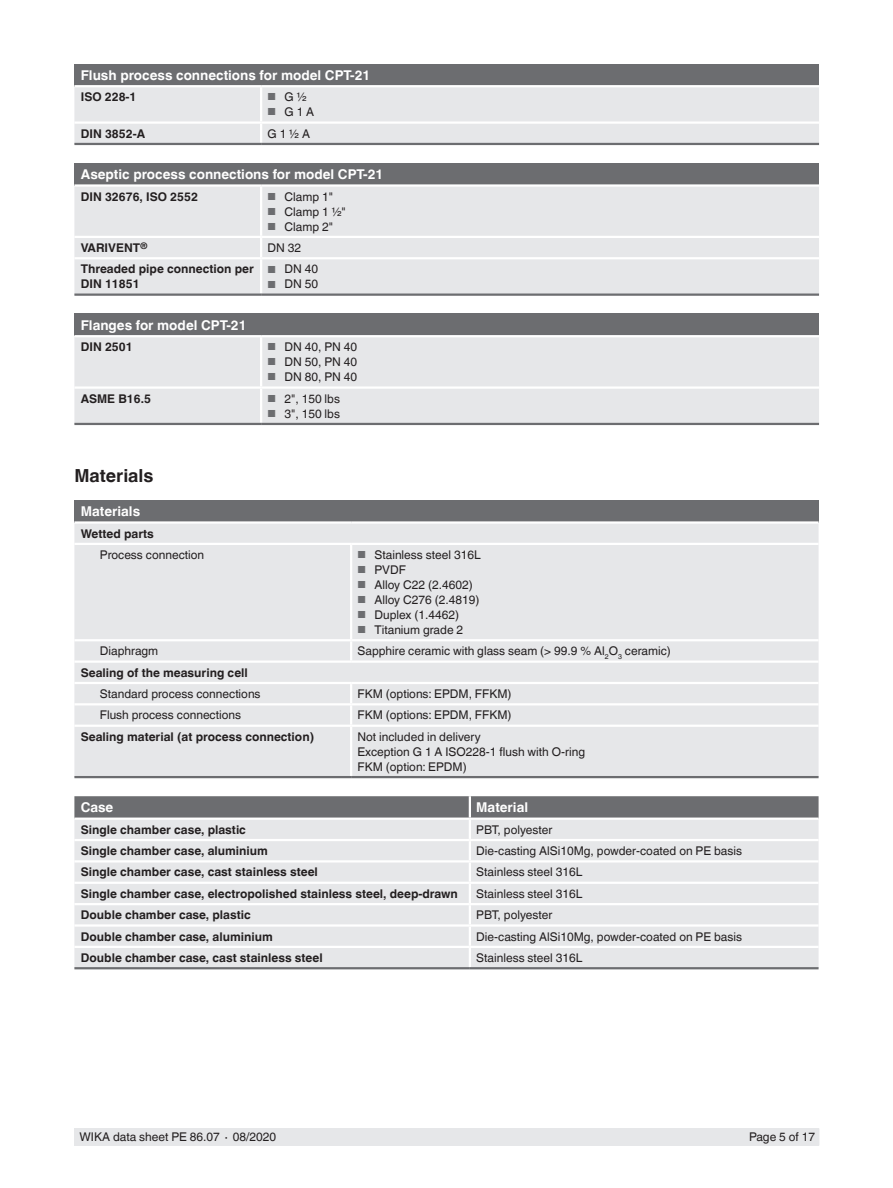
<style>
.page{position:relative;width:893px;height:1188px;background:#fff}
.page>*{position:absolute;margin:0;border:0;box-sizing:border-box;transform-origin:0 0}
.t1{font:700 18px "Helvetica World";color:#231f20}
.t2{font:700 13.5px "Helvetica World";color:#fff}
.t3{font:12px/15px "Helvetica World";color:#231f20}
.t4{font:700 12px/15px "Helvetica World";color:#231f20}
.s1{font-size:10.2px;color:#6c6d70}
</style>
<div class="page">
<div style="left:75px;top:1128px;width:744px;height:17px;background:#e6e7e9"></div>
<div style="left:74px;top:64px;width:745px;height:22px;background:#6c6d70"></div>
<div style="left:74px;top:87px;width:745px;height:56px;background:#e6e7e9"></div>
<hr style="left:74px;top:85px;width:187px;height:2px;background:#fff">
<hr style="left:261px;top:85px;width:558px;height:2px;background:#fff">
<hr style="left:260px;top:87px;width:2px;height:34px;background:#fff">
<hr style="left:74px;top:121px;width:187px;height:3px;background:#fff">
<hr style="left:261px;top:121px;width:558px;height:3px;background:#fff">
<svg style="left:260px;top:124px;width:2px;height:19px"></svg>
<hr style="left:74px;top:143px;width:187px;height:2px;background:#6c6d70">
<hr style="left:261px;top:143px;width:558px;height:2px;background:#6c6d70">
<div style="left:74px;top:163px;width:745px;height:23px;background:#6c6d70"></div>
<div style="left:74px;top:187px;width:745px;height:107px;background:#e6e7e9"></div>
<hr style="left:74px;top:184px;width:187px;height:3px;background:#fff">
<hr style="left:261px;top:184px;width:558px;height:3px;background:#fff">
<hr style="left:260px;top:187px;width:2px;height:49px;background:#fff">
<hr style="left:74px;top:236px;width:187px;height:2px;background:#fff">
<hr style="left:261px;top:236px;width:558px;height:2px;background:#fff">
<svg style="left:260px;top:238px;width:2px;height:19px"></svg>
<hr style="left:74px;top:257px;width:187px;height:2px;background:#fff">
<hr style="left:261px;top:257px;width:558px;height:2px;background:#fff">
<hr style="left:260px;top:259px;width:2px;height:35px;background:#fff">
<hr style="left:74px;top:294px;width:187px;height:2px;background:#6c6d70">
<hr style="left:261px;top:294px;width:558px;height:2px;background:#6c6d70">
<div style="left:74px;top:314px;width:745px;height:22px;background:#6c6d70"></div>
<div style="left:74px;top:337px;width:745px;height:86px;background:#e6e7e9"></div>
<hr style="left:74px;top:335px;width:187px;height:2px;background:#fff">
<hr style="left:261px;top:335px;width:558px;height:2px;background:#fff">
<hr style="left:260px;top:337px;width:2px;height:49px;background:#fff">
<hr style="left:74px;top:386px;width:187px;height:3px;background:#fff">
<hr style="left:261px;top:386px;width:558px;height:3px;background:#fff">
<hr style="left:260px;top:389px;width:2px;height:34px;background:#fff">
<hr style="left:74px;top:423px;width:187px;height:2px;background:#6c6d70">
<hr style="left:261px;top:423px;width:558px;height:2px;background:#6c6d70">
<div style="left:74px;top:500px;width:745px;height:23px;background:#6c6d70"></div>
<div style="left:74px;top:524px;width:745px;height:252px;background:#e6e7e9"></div>
<hr style="left:74px;top:521px;width:277px;height:3px;background:#fff">
<hr style="left:351px;top:521px;width:468px;height:3px;background:#fff">
<hr style="left:74px;top:543px;width:277px;height:2px;background:#fff">
<hr style="left:351px;top:543px;width:468px;height:2px;background:#fff">
<hr style="left:350px;top:545px;width:2px;height:94px;background:#fff">
<hr style="left:74px;top:639px;width:277px;height:2px;background:#fff">
<hr style="left:351px;top:639px;width:468px;height:2px;background:#fff">
<hr style="left:350px;top:641px;width:2px;height:20px;background:#fff">
<hr style="left:74px;top:661px;width:277px;height:2px;background:#fff">
<hr style="left:351px;top:661px;width:468px;height:2px;background:#fff">
<hr style="left:74px;top:682px;width:277px;height:2px;background:#fff">
<hr style="left:351px;top:682px;width:468px;height:2px;background:#fff">
<svg style="left:350px;top:684px;width:2px;height:19px"></svg>
<hr style="left:74px;top:703px;width:277px;height:2px;background:#fff">
<hr style="left:351px;top:703px;width:468px;height:2px;background:#fff">
<hr style="left:350px;top:705px;width:2px;height:20px;background:#fff">
<hr style="left:74px;top:725px;width:277px;height:2px;background:#fff">
<hr style="left:351px;top:725px;width:468px;height:2px;background:#fff">
<hr style="left:350px;top:727px;width:2px;height:49px;background:#fff">
<hr style="left:74px;top:776px;width:277px;height:2px;background:#6c6d70">
<hr style="left:351px;top:776px;width:468px;height:2px;background:#6c6d70">
<svg style="left:74px;top:796px;width:745px;height:171px;background:#d8d9db"></svg>
<hr style="left:74px;top:967px;width:396px;height:2px;background:#6c6d70">
<hr style="left:470px;top:967px;width:349px;height:2px;background:#6c6d70">
<hr style="left:74px;top:818px;width:396px;height:2px;background:#fff">
<hr style="left:470px;top:818px;width:349px;height:2px;background:#fff">
<p class="t2" style="left:81px;top:67px;width:291px">Flush process connections for model CPT-21</p>
<p class="t4" style="left:81px;top:90px;width:57px">ISO 228-1</p>
<p class="t3" style="left:267px;top:90px;width:41px"><span class="s1">■</span> G ½</p>
<p class="t3" style="left:267px;top:105px;width:48px"><span class="s1">■</span> G 1 A</p>
<p class="t4" style="left:81px;top:126px;width:66px">DIN 3852-A</p>
<p class="t3" style="left:267px;top:126px;width:44px">G 1 ½ A</p>
<p class="t2" style="left:81px;top:167px;width:304px">Aseptic process connections for model CPT-21</p>
<p class="t4" style="left:81px;top:189px;width:119px">DIN 32676, ISO 2552</p>
<p class="t3" style="left:267px;top:189px;width:67px"><span class="s1">■</span> Clamp 1"</p>
<p class="t3" style="left:267px;top:204px;width:80px"><span class="s1">■</span> Clamp 1 ½"</p>
<p class="t3" style="left:267px;top:219px;width:67px"><span class="s1">■</span> Clamp 2"</p>
<p class="t4" style="left:81px;top:240px;width:68px">VARIVENT<sup>®</sup></p>
<p class="t3" style="left:267px;top:240px;width:35px">DN 32</p>
<p class="t4" style="left:81px;top:262px;width:175px">Threaded pipe connection per<br>DIN 11851</p>
<p class="t3" style="left:267px;top:262px;width:52px"><span class="s1">■</span> DN 40</p>
<p class="t3" style="left:267px;top:277px;width:52px"><span class="s1">■</span> DN 50</p>
<p class="t2" style="left:81px;top:317px;width:167px">Flanges for model CPT-21</p>
<p class="t4" style="left:81px;top:340px;width:53px">DIN 2501</p>
<p class="t3" style="left:267px;top:340px;width:91px"><span class="s1">■</span> DN 40, PN 40</p>
<p class="t3" style="left:267px;top:355px;width:91px"><span class="s1">■</span> DN 50, PN 40</p>
<p class="t3" style="left:267px;top:370px;width:91px"><span class="s1">■</span> DN 80, PN 40</p>
<p class="t4" style="left:81px;top:391px;width:72px">ASME B16.5</p>
<p class="t3" style="left:267px;top:391px;width:74px"><span class="s1">■</span> 2", 150 lbs</p>
<p class="t3" style="left:267px;top:406px;width:74px"><span class="s1">■</span> 3", 150 lbs</p>
<h1 class="t1" style="left:74px;top:465px;width:81px">Materials</h1>
<p class="t2" style="left:81px;top:504px;width:61px">Materials</p>
<p class="t4" style="left:81px;top:526px;width:75px">Wetted parts</p>
<p class="t3" style="left:100px;top:547px;width:106px">Process connection</p>
<p class="t3" style="left:357px;top:547px;width:125px"><span class="s1">■</span> Stainless steel 316L</p>
<p class="t3" style="left:357px;top:562px;width:50px"><span class="s1">■</span> PVDF</p>
<p class="t3" style="left:357px;top:577px;width:117px"><span class="s1">■</span> Alloy C22 (2.4602)</p>
<p class="t3" style="left:357px;top:592px;width:123px"><span class="s1">■</span> Alloy C276 (2.4819)</p>
<p class="t3" style="left:357px;top:607px;width:103px"><span class="s1">■</span> Duplex (1.4462)</p>
<p class="t3" style="left:357px;top:622px;width:107px"><span class="s1">■</span> Titanium grade 2</p>
<p class="t3" style="left:100px;top:644px;width:60px">Diaphragm</p>
<p class="t3" style="left:357px;top:644px;width:315px">Sapphire ceramic with glass seam (&gt; 99.9 % Al<sub>2</sub>O<sub>3</sub> ceramic)</p>
<p class="t4" style="left:81px;top:665px;width:169px">Sealing of the measuring cell</p>
<p class="t3" style="left:100px;top:686px;width:162px">Standard process connections</p>
<p class="t3" style="left:357px;top:686px;width:156px">FKM (options: EPDM, FFKM)</p>
<p class="t3" style="left:100px;top:708px;width:143px">Flush process connections</p>
<p class="t3" style="left:357px;top:708px;width:156px">FKM (options: EPDM, FFKM)</p>
<p class="t4" style="left:81px;top:729px;width:235px">Sealing material (at process connection)</p>
<p class="t3" style="left:357px;top:729px;width:229px">Not included in delivery<br>Exception G 1 A ISO228-1 flush with O-ring<br>FKM (option: EPDM)</p>
<p class="t2" style="left:81px;top:800px;width:34px">Case</p>
<p class="t2" style="left:476px;top:800px;width:53px">Material</p>
<p class="t4" style="left:81px;top:822px;width:167px">Single chamber case, plastic</p>
<p class="t3" style="left:476px;top:822px;width:77px">PBT, polyester</p>
<p class="t4" style="left:81px;top:843px;width:189px">Single chamber case, aluminium</p>
<p class="t3" style="left:476px;top:843px;width:267px">Die-casting AlSi10Mg, powder-coated on PE basis</p>
<p class="t4" style="left:81px;top:865px;width:239px">Single chamber case, cast stainless steel</p>
<p class="t3" style="left:476px;top:865px;width:108px">Stainless steel 316L</p>
<p class="t4" style="left:81px;top:886px;width:379px">Single chamber case, electropolished stainless steel, deep-drawn</p>
<p class="t3" style="left:476px;top:886px;width:108px">Stainless steel 316L</p>
<p class="t4" style="left:81px;top:908px;width:172px">Double chamber case, plastic</p>
<p class="t3" style="left:476px;top:908px;width:77px">PBT, polyester</p>
<p class="t4" style="left:81px;top:929px;width:193px">Double chamber case, aluminium</p>
<p class="t3" style="left:476px;top:929px;width:267px">Die-casting AlSi10Mg, powder-coated on PE basis</p>
<p class="t4" style="left:81px;top:950px;width:243px">Double chamber case, cast stainless steel</p>
<p class="t3" style="left:476px;top:950px;width:108px">Stainless steel 316L</p>
<p class="t3" style="left:80px;top:1130px;width:198px">WIKA data sheet PE 86.07 ∙ 08/2020</p>
<p class="t3" style="left:749px;top:1130px;width:68px">Page 5 of 17</p>
</div>
